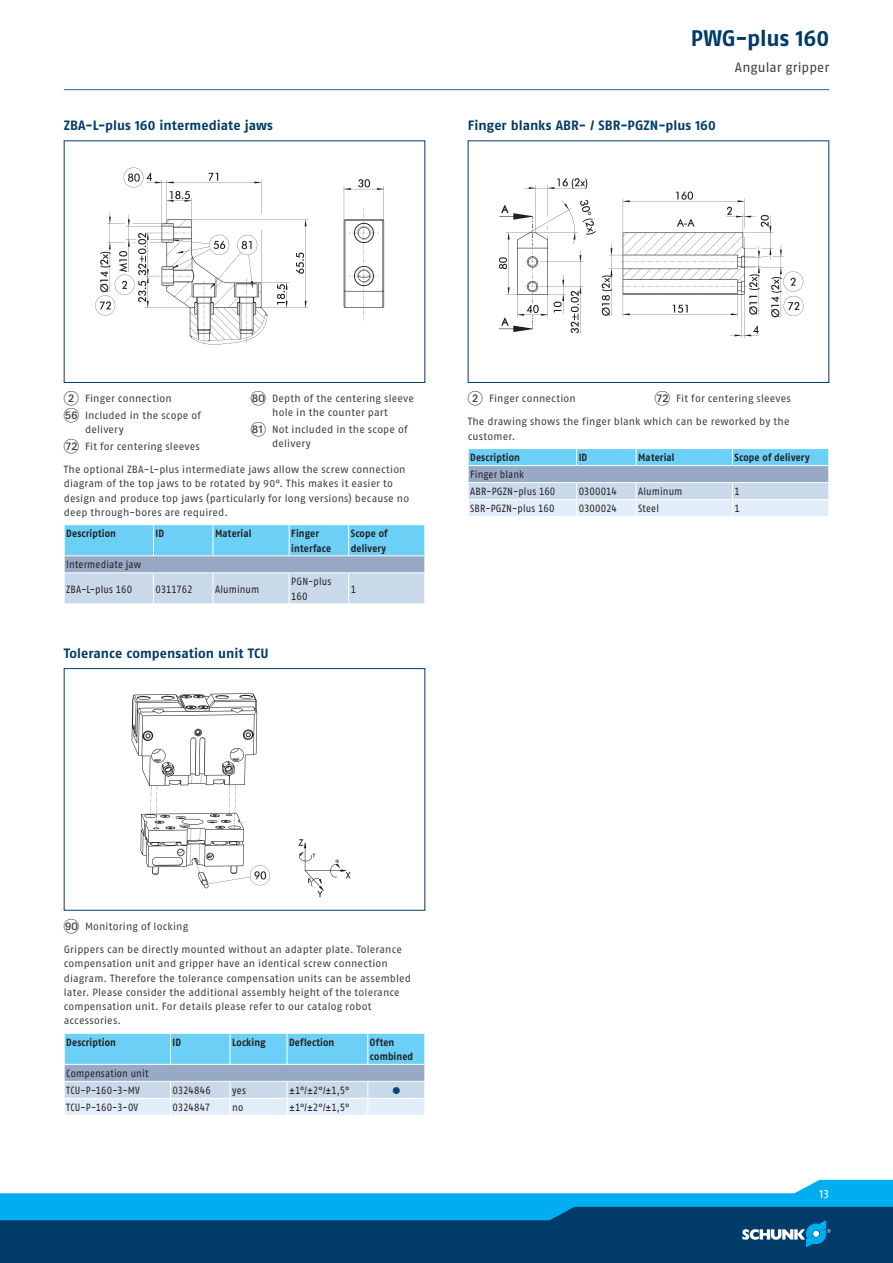
<style>
.page{position:relative;width:893px;height:1263px;background:#fff}
.page>*{position:absolute;margin:0;border:0;box-sizing:border-box;transform-origin:0 0}
.t1{font:700 22.5px "SCHUNK Fago Pro";letter-spacing:-.01em;color:#003b69}
.t2{font:700 13.5px "SCHUNK Fago Pro";color:#003b69}
.t3{font:13.5px "SCHUNK Fago Pro";color:#3e3e3f}
.t4{font:12px "SCHUNK Fago Pro";color:#fff}
.t5{font:10.5px/14.2px "SCHUNK Fago Pro";letter-spacing:.015em;color:#3e3e3f}
.t6{font:10.5px/17px "SCHUNK Fago Pro";letter-spacing:.01em;color:#231f20;scale:.9 1}
.t7{font:700 10.5px/14.2px "SCHUNK Fago Pro";letter-spacing:.015em;color:#231f20;scale:.9 1}
.t8{font:10.5px "SCHUNK Fago Pro";letter-spacing:-.02em;color:#231f20;scale:.9 1}
.t9{font:10.5px "SCHUNK Fago Pro";letter-spacing:-.01em;color:#231f20;scale:.9 1}
.t10{font:10.5px "SCHUNK Fago Pro";color:#004775}
.s1{font-family:"Deco Numbers LH Circle";font-size:15px}
</style>
<div class="page">
<div style="left:0;top:1202px;width:893px;height:61px;background:#003b69"></div>
<svg style="left:0;top:1180px;width:893px;height:67px"></svg>
<hr style="left:64px;top:89px;width:765px;height:1px;background:#35628d">
<div style="left:64px;top:140px;width:361px;height:243px;border:1px solid #003b69"></div>
<img style="left:95px;top:167px;width:290px;height:178px">
<svg style="left:64px;top:525px;width:361px;height:79px"></svg>
<hr style="left:64px;top:572px;width:89px;height:1px;background:#fff">
<hr style="left:153px;top:572px;width:60px;height:1px;background:#fff">
<hr style="left:213px;top:572px;width:76px;height:1px;background:#fff">
<hr style="left:289px;top:572px;width:60px;height:1px;background:#fff">
<hr style="left:349px;top:572px;width:76px;height:1px;background:#fff">
<div style="left:468px;top:140px;width:361px;height:243px;border:1px solid #003b69"></div>
<img style="left:498px;top:178px;width:306px;height:161px">
<svg style="left:468px;top:449px;width:361px;height:67px"></svg>
<hr style="left:468px;top:482px;width:109px;height:1px;background:#fff">
<hr style="left:577px;top:482px;width:59px;height:1px;background:#fff">
<hr style="left:636px;top:482px;width:96px;height:1px;background:#fff">
<hr style="left:732px;top:482px;width:97px;height:1px;background:#fff">
<div style="left:64px;top:668px;width:361px;height:243px;border:1px solid #003b69"></div>
<img style="left:131px;top:693px;width:220px;height:205px">
<svg style="left:64px;top:1033px;width:361px;height:82px"></svg>
<hr style="left:64px;top:1081px;width:106px;height:1px;background:#fff">
<hr style="left:170px;top:1081px;width:60px;height:1px;background:#fff">
<hr style="left:230px;top:1081px;width:57px;height:1px;background:#fff">
<hr style="left:287px;top:1081px;width:81px;height:1px;background:#fff">
<hr style="left:368px;top:1081px;width:57px;height:1px;background:#fff">
<p class="t2" style="left:64px;top:117px;width:211px">ZBA-L-plus 160 intermediate jaws</p>
<h1 class="t1" style="left:691px;top:24px;width:140px">PWG-plus 160</h1>
<p class="t3" style="left:735px;top:60px;width:96px">Angular gripper</p>
<p class="t2" style="left:468px;top:117px;width:249px">Finger blanks ABR- / SBR-PGZN-plus 160</p>
<p class="t5" style="left:251px;top:391px;width:165px;text-align:center"><span class="s1">HT</span> Depth of the centering sleeve hole in the counter part</p>
<p class="t5" style="left:272px;top:422px;width:137px;text-indent:-21px"><span class="s1">HK</span> Not included in the scope of delivery</p>
<p class="t5" style="left:64px;top:462px;width:347px">The optional ZBA-L-plus intermediate jaws allow the screw connection diagram of the top jaws to be rotated by 90°. This makes it easier to design and produce top jaws (particularly for long versions) because no deep through-bores are required.</p>
<p class="t7" style="left:66px;top:526px;width:57px">Description</p>
<p class="t7" style="left:156px;top:526px;width:11px">ID</p>
<p class="t7" style="left:215px;top:526px;width:42px">Material</p>
<p class="t7" style="left:291px;top:526px;width:46px">Finger interface</p>
<p class="t7" style="left:351px;top:526px;width:42px">Scope of delivery</p>
<p class="t6" style="left:66px;top:556px;width:85px">Intermediate jaw</p>
<p class="t6" style="left:66px;top:580px;width:75px">ZBA-L-plus 160</p>
<p class="t8" style="left:156px;top:582px;width:43px">0311762</p>
<p class="t6" style="left:215px;top:580px;width:51px">Aluminum</p>
<p class="t6" style="left:291px;top:575px;width:46px;line-height:14.2px">PGN-plus<br>160</p>
<p class="t6" style="left:351px;top:580px;width:8px">1</p>
<p class="t5" style="left:64px;top:390px;width:139px;line-height:17px"><span class="s1">2</span> Finger connection<br><span class="s1">EP</span> Included in the scope of</p>
<p class="t5" style="left:64px;top:421px;width:138px;line-height:16.5px;text-indent:21px">delivery<br><span class="s1">GL</span> Fit for centering sleeves</p>
<p class="t2" style="left:64px;top:645px;width:206px">Tolerance compensation unit TCU</p>
<p class="t5" style="left:468px;top:391px;width:110px"><span class="s1">2</span> Finger connection</p>
<p class="t5" style="left:655px;top:391px;width:138px"><span class="s1">GL</span> Fit for centering sleeves</p>
<p class="t5" style="left:468px;top:415px;width:323px">The drawing shows the finger blank which can be reworked by the customer.</p>
<p class="t7" style="left:470px;top:450px;width:57px">Description</p>
<p class="t7" style="left:579px;top:450px;width:11px">ID</p>
<p class="t7" style="left:638px;top:450px;width:42px">Material</p>
<p class="t7" style="left:735px;top:450px;width:85px">Scope of delivery</p>
<p class="t6" style="left:470px;top:466px;width:96px">Finger blank<br>ABR-PGZN-plus 160</p>
<p class="t6" style="left:579px;top:483px;width:44px">0300014</p>
<p class="t6" style="left:638px;top:483px;width:51px">Aluminum</p>
<p class="t6" style="left:735px;top:483px;width:8px">1</p>
<p class="t6" style="left:470px;top:500px;width:95px">SBR-PGZN-plus 160</p>
<p class="t9" style="left:579px;top:502px;width:44px">0300024</p>
<p class="t6" style="left:638px;top:500px;width:25px">Steel</p>
<p class="t6" style="left:735px;top:500px;width:8px">1</p>
<p class="t5" style="left:64px;top:919px;width:126px"><span class="s1">IT</span> Monitoring of locking</p>
<p class="t5" style="left:64px;top:942px;width:349px">Grippers can be directly mounted without an adapter plate. Tolerance compensation unit and gripper have an identical screw connection diagram. Therefore the tolerance compensation units can be assembled later. Please consider the additional assembly height of the tolerance compensation unit. For details please refer to our catalog robot accessories.</p>
<p class="t7" style="left:66px;top:1035px;width:57px">Description</p>
<p class="t7" style="left:173px;top:1035px;width:11px">ID</p>
<p class="t7" style="left:232px;top:1035px;width:39px">Locking</p>
<p class="t7" style="left:289px;top:1035px;width:52px">Deflection</p>
<p class="t7" style="left:370px;top:1035px;width:50px">Often combined</p>
<p class="t6" style="left:66px;top:1065px;width:93px">Compensation unit<br>TCU-P-160-3-MV</p>
<p class="t6" style="left:173px;top:1082px;width:44px">0324846</p>
<p class="t6" style="left:232px;top:1082px;width:17px">yes</p>
<p class="t6" style="left:289px;top:1082px;width:68px">±1°/±2°/±1,5°</p>
<p class="t10" style="left:392px;top:1084px;width:10px">●</p>
<p class="t6" style="left:66px;top:1099px;width:82px">TCU-P-160-3-OV</p>
<p class="t8" style="left:173px;top:1101px;width:44px">0324847</p>
<p class="t6" style="left:232px;top:1099px;width:14px">no</p>
<p class="t6" style="left:289px;top:1099px;width:68px">±1°/±2°/±1,5°</p>
<p class="t4" style="left:819px;top:1186px;width:11px">13</p>
</div>
